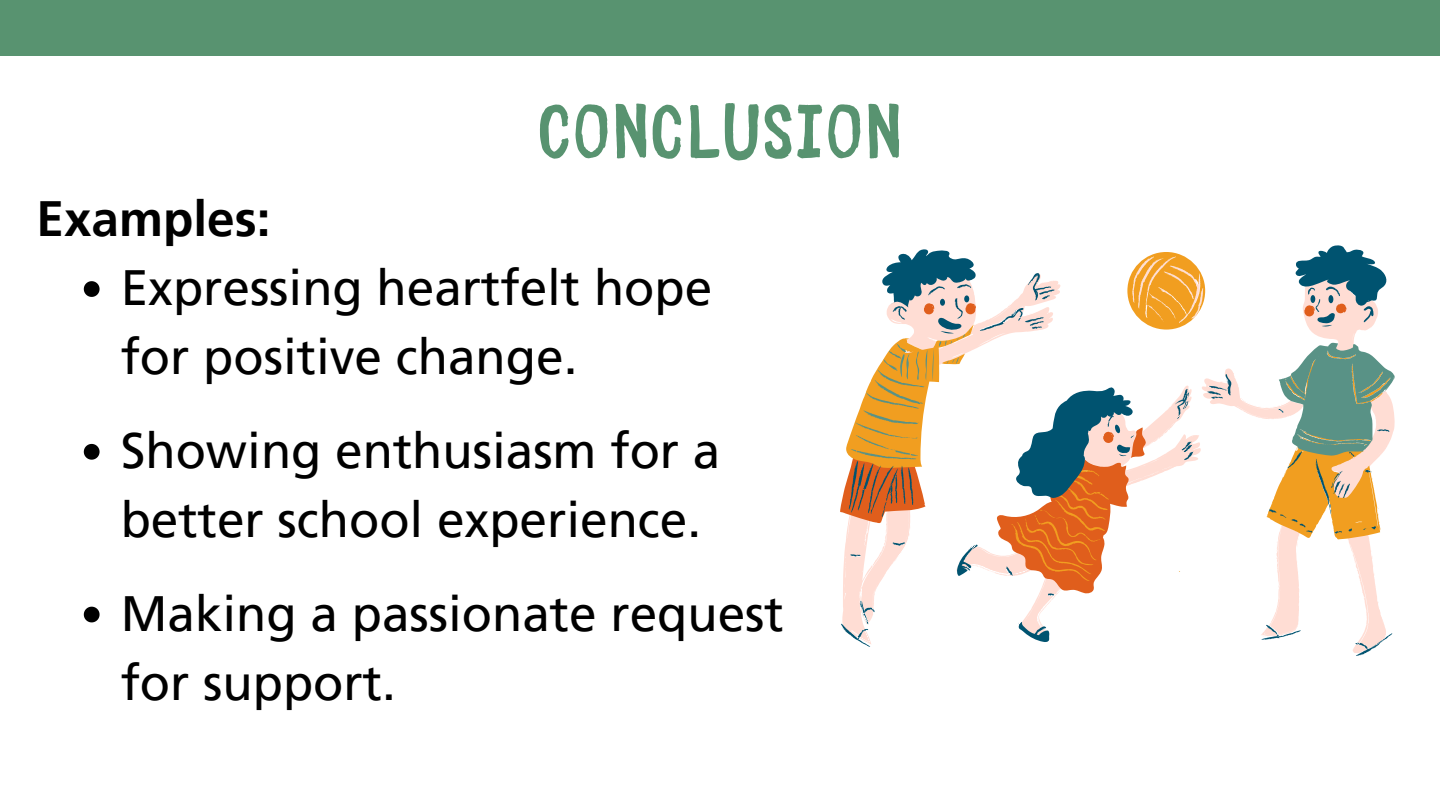
<style>
.page{position:relative;width:1440px;height:810px;background:#fff}
.page>*{position:absolute;margin:0;border:0;box-sizing:border-box;transform-origin:0 0}
.t1{font:75.9px "Bike Park";color:#589370}
.t2{font:49.5px/69px "Frutiger LT Pro";color:#000}
.t3{font:700 49.5px "Frutiger LT Pro";color:#000}
</style>
<div class="page">
<div style="left:0;top:0;width:1440px;height:56px;background:#589370"></div>
<svg style="left:841px;top:245px;width:551px;height:411px"></svg>
<svg style="left:84px;top:281px;width:16px;height:16px"></svg>
<svg style="left:84px;top:444px;width:16px;height:16px"></svg>
<svg style="left:84px;top:607px;width:16px;height:15px"></svg>
<p class="t1" style="left:537px;top:68px;width:367px">CONCLUSION</p>
<h1 class="t3" style="left:37px;top:189px;width:235px">Examples:</h1>
<h2 class="t2" style="left:121px;top:253px;width:593px">Expressing heartfelt hope for positive change.</h2>
<p class="t2" style="left:121px;top:416px;width:601px">Showing enthusiasm for a better school experience.</p>
<p class="t2" style="left:121px;top:579px;width:665px">Making a passionate request for support.</p>
</div>
